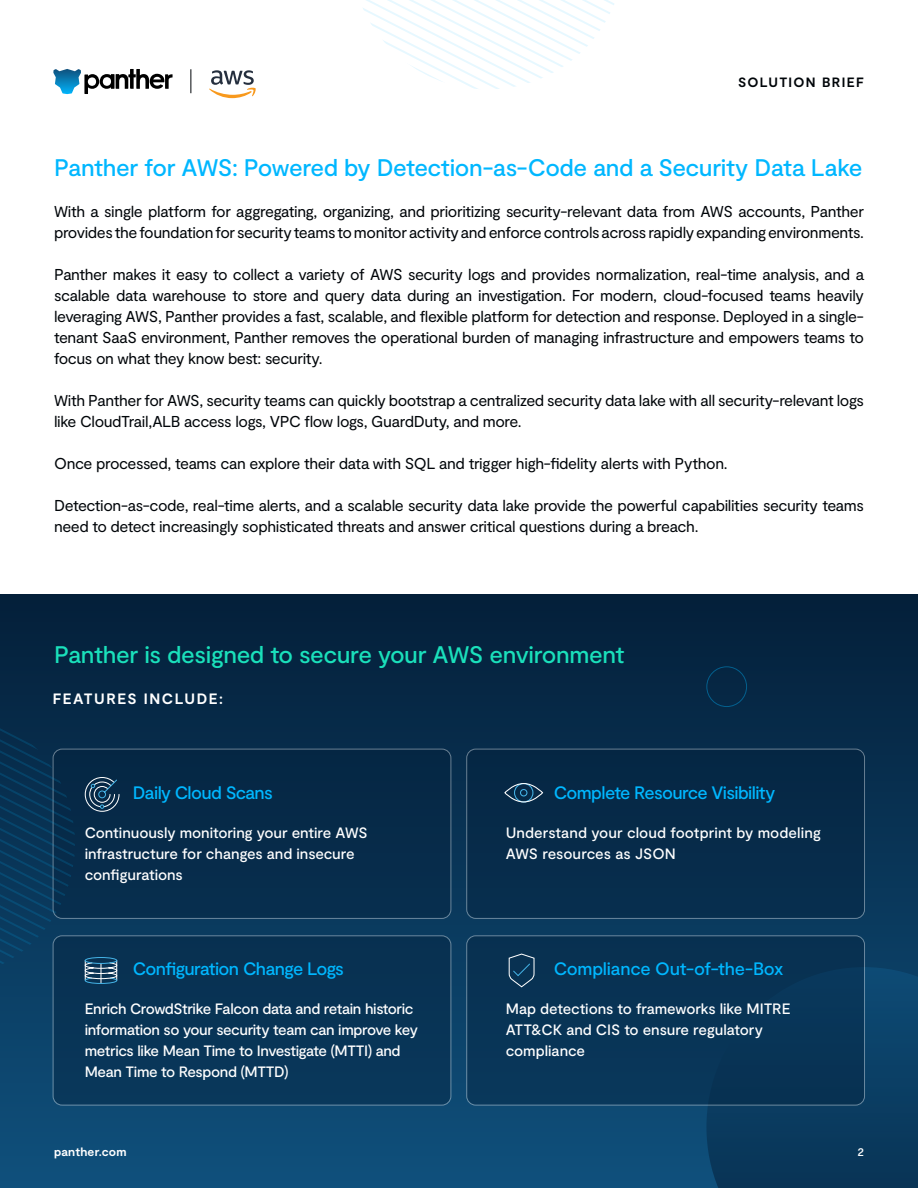
<style>
.page{position:relative;width:918px;height:1188px;background:#fff}
.page>*{position:absolute;margin:0;border:0;box-sizing:border-box;transform-origin:0 0}
.t1{font:500 24px "Moderat";letter-spacing:-.02em;color:#00b7ff}
.t2{font:500 24px "Moderat";letter-spacing:-.02em;color:#1ae0bb}
.t3{font:500 18px "Moderat";letter-spacing:-.035em;color:#00b7ff}
.t4{font:500 18px "Moderat";letter-spacing:-.015em;color:#00b7ff}
.t5{font:15.75px/21px "Moderat";letter-spacing:-.025em;color:#000509}
.t6{font:500 15px/21px "Moderat";letter-spacing:-.015em;color:#fff}
.t7{font:700 15px "Moderat";letter-spacing:.1em;color:#fff}
.t8{font:700 13.5px "Moderat";letter-spacing:.1em;color:#000509}
.t9{font:700 12px "Moderat";letter-spacing:.015em;color:#fff}
.t10{font:500 12px "Moderat";color:#fff}
</style>
<div class="page">
<div style="left:0;top:594px;width:918px;height:594px;background:linear-gradient(to bottom,#041f3a,#10507c)"></div>
<svg style="left:706px;top:967px;width:212px;height:221px;background:#0a3b60"></svg>
<svg style="left:363px;top:0;width:251px;height:89px"></svg>
<div style="left:53px;top:749px;width:398px;height:169px;background:#072b49;border-radius:9px"></div>
<div style="left:53px;top:749px;width:398px;height:170px;border:1px solid #fff;border-radius:9px"></div>
<div style="left:53px;top:936px;width:398px;height:169px;background:#083455;border-radius:9px"></div>
<div style="left:53px;top:935px;width:398px;height:171px;border:1px solid #fff;border-radius:9px"></div>
<div style="left:467px;top:749px;width:398px;height:169px;background:#072b49;border-radius:9px"></div>
<div style="left:466px;top:749px;width:399px;height:170px;border:1px solid #fff;border-radius:9px"></div>
<div style="left:467px;top:936px;width:398px;height:169px;background:#083455;border-radius:9px"></div>
<div style="left:466px;top:935px;width:399px;height:171px;border:1px solid #fff;border-radius:9px"></div>
<svg style="left:0;top:707px;width:75px;height:273px"></svg>
<div style="left:706px;top:666px;width:41px;height:41px;border:1px solid #00b7ff;border-radius:50%"></div>
<svg style="left:84px;top:777px;width:36px;height:35px"></svg>
<svg style="left:84px;top:960px;width:34px;height:24px"></svg>
<div style="left:85px;top:957px;width:32px;height:7px;border:1px solid #44b2e5;border-radius:50%"></div>
<svg style="left:508px;top:953px;width:27px;height:35px"></svg>
<div style="left:514px;top:783px;width:19px;height:19px;border:1px solid #45b3e6;border-radius:50%"></div>
<div style="left:504px;top:783px;width:39px;height:19px;border:1px solid #fff;border-radius:50%"></div>
<div style="left:520px;top:789px;width:7px;height:8px;border:1px solid #45b3e6;border-radius:50%"></div>
<svg style="left:190px;top:69px;width:1px;height:24px"></svg>
<svg style="left:53px;top:69px;width:120px;height:25px"></svg>
<svg style="left:209px;top:70px;width:47px;height:28px"></svg>
<p class="t8" style="left:738px;top:74px;width:127px">SOLUTION BRIEF</p>
<h1 class="t1" style="left:54px;top:153px;width:810px">Panther for AWS: Powered by Detection-as-Code and a Security Data Lake</h1>
<p class="t5" style="left:54px;top:201px;width:811px">With a single platform for aggregating, organizing, and prioritizing security-relevant data from AWS accounts, Panther provides the foundation for security teams to monitor activity and enforce controls across rapidly expanding environments.</p>
<p class="t5" style="left:54px;top:264px;width:811px;text-align:justify">Panther makes it easy to collect a variety of AWS security logs and provides normalization, real-time analysis, and a scalable data warehouse to store and query data during an investigation. For modern, cloud-focused teams heavily leveraging AWS, Panther provides a fast, scalable, and flexible platform for detection and response. Deployed in a single&shy;tenant SaaS environment, Panther removes the operational burden of managing infrastructure and empowers teams to focus on what they know best: security.</p>
<p class="t5" style="left:54px;top:390px;width:811px">With Panther for AWS, security teams can quickly bootstrap a centralized security data lake with all security-relevant logs like CloudTrail,ALB access logs, VPC flow logs, GuardDuty, and more.</p>
<p class="t5" style="left:54px;top:453px;width:675px">Once processed, teams can explore their data with SQL and trigger high-fidelity alerts with Python.</p>
<p class="t5" style="left:54px;top:495px;width:811px">Detection-as-code, real-time alerts, and a scalable security data lake provide the powerful capabilities security teams need to detect increasingly sophisticated threats and answer critical questions during a breach.</p>
<h1 class="t2" style="left:54px;top:641px;width:572px">Panther is designed to secure your AWS environment</h1>
<p class="t7" style="left:53px;top:690px;width:172px">FEATURES INCLUDE:</p>
<p class="t3" style="left:133px;top:782px;width:142px">Daily Cloud Scans</p>
<p class="t6" style="left:85px;top:823px;width:284px">Continuously monitoring your entire AWS infrastructure for changes and insecure configurations</p>
<p class="t3" style="left:133px;top:958px;width:213px">Configuration Change Logs</p>
<p class="t6" style="left:85px;top:999px;width:335px">Enrich CrowdStrike Falcon data and retain historic information so your security team can improve key metrics like Mean Time to Investigate (MTTI) and Mean Time to Respond (MTTD)</p>
<p class="t3" style="left:554px;top:782px;width:223px">Complete Resource Visibility</p>
<p class="t6" style="left:506px;top:823px;width:317px">Understand your cloud footprint by modeling<br>AWS resources as JSON</p>
<p class="t4" style="left:554px;top:958px;width:231px">Compliance Out-of-the-Box</p>
<p class="t6" style="left:506px;top:999px;width:286px">Map detections to frameworks like MITRE<br>ATT&amp;CK and CIS to ensure regulatory compliance</p>
<p class="t9" style="left:54px;top:1145px;width:74px">panther.com</p>
<p class="t10" style="left:857px;top:1145px;width:8px">2</p>
</div>
